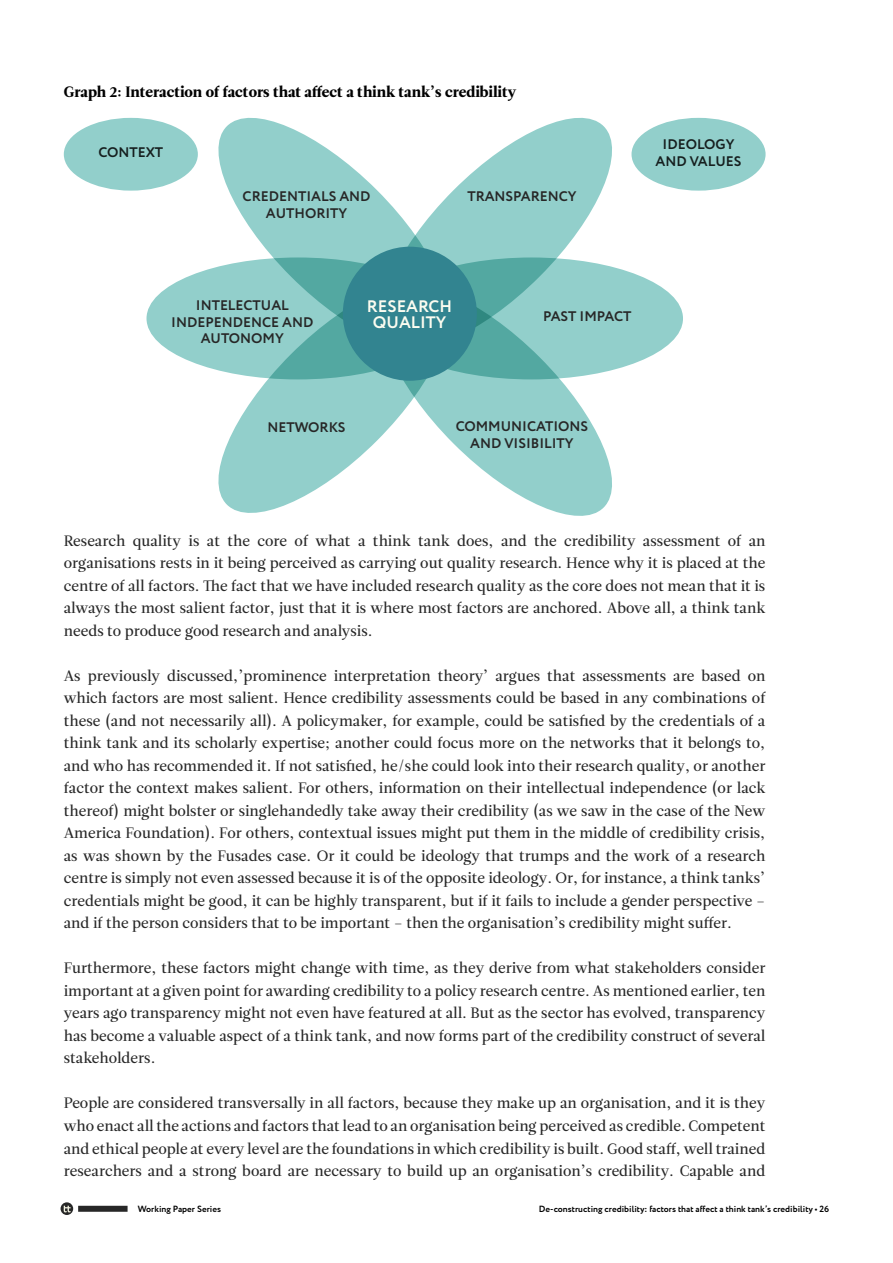
<style>
.page{position:relative;width:893px;height:1263px;background:#fff}
.page>*{position:absolute;margin:0;border:0;box-sizing:border-box;transform-origin:0 0}
.t1{font:700 16.65px/16.6px "Circe";color:#fcfcf0;text-align:center}
.t2{font:15px/22.5px "Leitura Roman 2";color:#272727;text-align:justify}
.t3{font:15px "Leitura Roman 4";color:#000}
.t4{font:700 13.8px/16.6px "Circe";color:#272727;text-align:center}
.t5{font:700 9px "Circe";color:#000}
</style>
<div class="page">
<div style="left:78px;top:1206px;width:50px;height:6px;background:#272727"></div>
<svg style="left:60px;top:1202px;width:13px;height:13px"></svg>
<svg style="left:64px;top:1206px;width:7px;height:6px"></svg>
<svg style="left:203px;top:366px;width:163px;height:147px;fill:#92cfcb"></svg>
<svg style="left:366px;top:366px;width:260px;height:150px;fill:#92cfcb"></svg>
<svg style="left:218px;top:117px;width:148px;height:146px;fill:#92cfcb"></svg>
<svg style="left:366px;top:117px;width:246px;height:148px;fill:#92cfcb"></svg>
<svg style="left:147px;top:257px;width:302px;height:122px;background:#80c3bf"></svg>
<svg style="left:380px;top:257px;width:303px;height:122px;background:#7ec2bd"></svg>
<div style="left:343px;top:247px;width:134px;height:134px;background:#328490;border-radius:50%"></div>
<div style="left:631px;top:118px;width:135px;height:73px;background:#92cfcb;border-radius:50%"></div>
<div style="left:64px;top:118px;width:134px;height:73px;background:#92cfcb;border-radius:50%"></div>
<p class="t3" style="left:64px;top:82px;width:454px">Graph 2: Interaction of factors that affect a think tank’s credibility</p>
<p class="t4" style="left:98px;top:145px;width:66px">CONTEXT</p>
<p class="t4" style="left:243px;top:189px;width:129px">CREDENTIALS AND<br>AUTHORITY</p>
<p class="t4" style="left:467px;top:189px;width:111px">TRANSPARENCY</p>
<p class="t4" style="left:656px;top:137px;width:87px">IDEOLOGY<br>AND VALUES</p>
<p class="t4" style="left:171px;top:298px;width:143px">INTELECTUAL<br>INDEPENDENCE AND<br>AUTONOMY</p>
<p class="t1" style="left:367px;top:299px;width:87px">RESEARCH<br>QUALITY</p>
<p class="t4" style="left:543px;top:308px;width:90px">PAST IMPACT</p>
<p class="t4" style="left:267px;top:419px;width:80px">NETWORKS</p>
<p class="t4" style="left:456px;top:419px;width:134px">COMMUNICATIONS<br>AND VISIBILITY</p>
<p class="t2" style="left:64px;top:530px;width:703px">Research quality is at the core of what a think tank does, and the credibility assessment of an organisations rests in it being perceived as carrying out quality research. Hence why it is placed at the centre of all factors. The fact that we have included research quality as the core does not mean that it is always the most salient factor, just that it is where most factors are anchored. Above all, a think tank needs to produce good research and analysis.</p>
<p class="t2" style="left:64px;top:665px;width:703px">As previously discussed,’prominence interpretation theory’ argues that assessments are based on which factors are most salient. Hence credibility assessments could be based in any combinations of these (and not necessarily all). A policymaker, for example, could be satisfied by the credentials of a think tank and its scholarly expertise; another could focus more on the networks that it belongs to, and who has recommended it. If not satisfied, he/she could look into their research quality, or another factor the context makes salient. For others, information on their intellectual independence (or lack thereof) might bolster or singlehandedly take away their credibility (as we saw in the case of the New America Foundation). For others, contextual issues might put them in the middle of credibility crisis, as was shown by the Fusades case. Or it could be ideology that trumps and the work of a research centre is simply not even assessed because it is of the opposite ideology. Or, for instance, a think tanks’ credentials might be good, it can be highly transparent, but if it fails to include a gender perspective – and if the person considers that to be important – then the organisation’s credibility might suffer.</p>
<p class="t2" style="left:64px;top:957px;width:703px">Furthermore, these factors might change with time, as they derive from what stakeholders consider important at a given point for awarding credibility to a policy research centre. As mentioned earlier, ten years ago transparency might not even have featured at all. But as the sector has evolved, transparency has become a valuable aspect of a think tank, and now forms part of the credibility construct of several stakeholders.</p>
<p class="t2" style="left:64px;top:1092px;width:703px">People are considered transversally in all factors, because they make up an organisation, and it is they who enact all the actions and factors that lead to an organisation being perceived as credible. Competent and ethical people at every level are the foundations in which credibility is built. Good staff, well trained researchers and a strong board are necessary to build up an organisation’s credibility. Capable and</p>
<p class="t5" style="left:138px;top:1202px;width:85px">Working Paper Series</p>
<p class="t5" style="left:539px;top:1202px;width:292px">De-constructing credibility: factors that affect a think tank’s credibility • 26</p>
</div>
